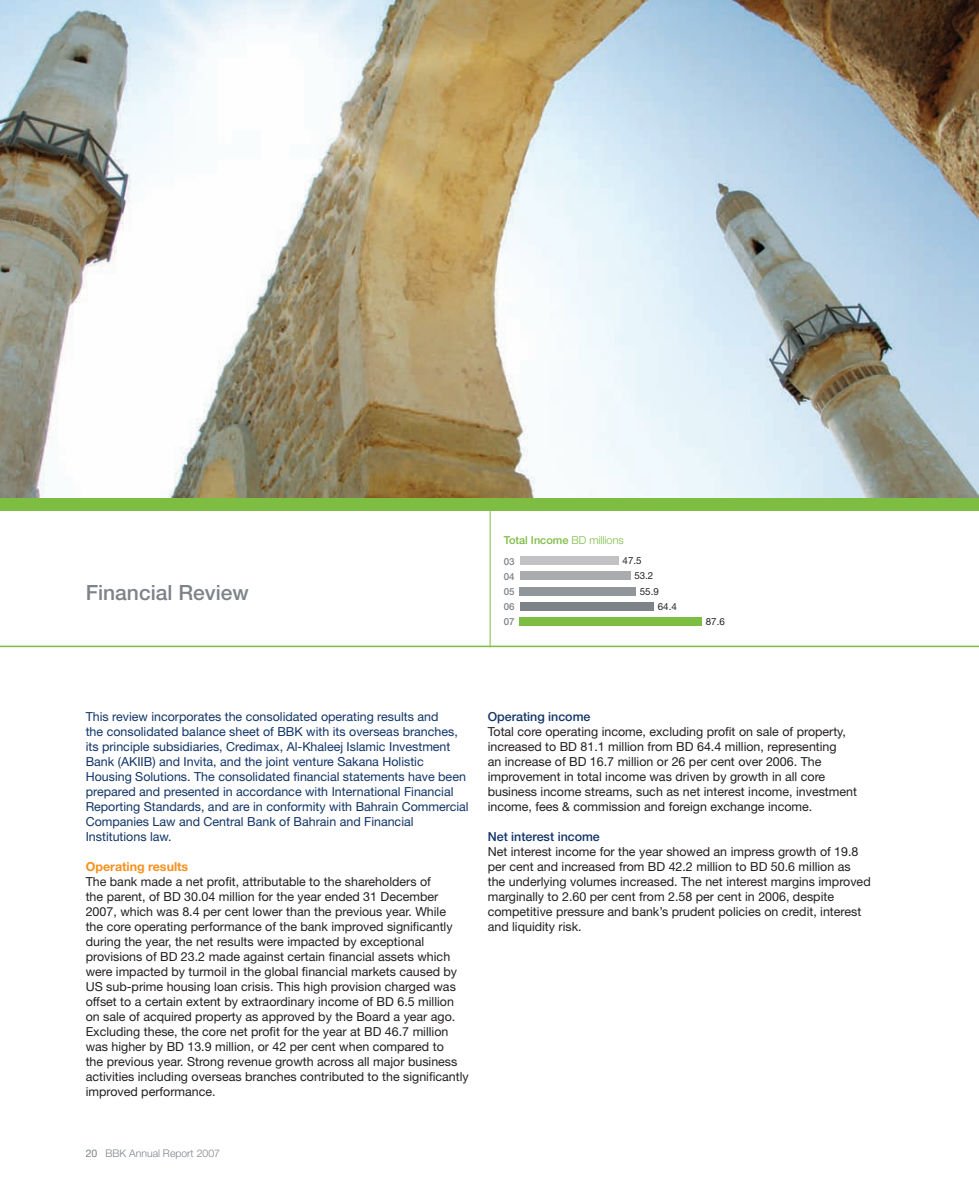
<style>
.page{position:relative;width:979px;height:1191px;background:#fff}
.page>*{position:absolute;margin:0;border:0;box-sizing:border-box;transform-origin:0 0}
.t1{font:500 21px "Helvetica Neue";color:#7d8389}
.t2{font:12.45px/15px "Helvetica Neue";color:#231f20}
.t3{font:12.45px/15px "Helvetica Neue";color:#113468}
.t4{font:500 12.45px "Helvetica Neue";color:#113468}
.t5{font:700 12.45px "Helvetica Neue";color:#f6911e}
.t6{font:500 10.95px "Helvetica Neue";color:#7cbd42}
.t7{font:300 10.5px "Helvetica Neue";color:#7d8389}
.t8{font:9.75px "Helvetica Neue";color:#231f20}
.t9{font:500 9.75px/15px "Helvetica Neue";color:#7d8389;text-align:justify}
.s1{font-weight:300}
.s2{font-weight:400}
</style>
<div class="page">
<img style="left:0;top:0;width:978px;height:498px">
<div style="left:0;top:498px;width:978px;height:13px;background:#7cbd42"></div>
<hr style="left:0;top:645px;width:978px;height:2px;background:#7cbd42">
<hr style="left:490px;top:498px;width:1px;height:149px;background:#7cbd42">
<div style="left:519px;top:556px;width:99px;height:9px;background:#c2c2c5"></div>
<div style="left:519px;top:571px;width:111px;height:9px;background:#a9abaf"></div>
<div style="left:519px;top:587px;width:117px;height:8px;background:#91969b"></div>
<div style="left:519px;top:602px;width:134px;height:8px;background:#7d8389"></div>
<div style="left:519px;top:617px;width:182px;height:8px;background:#7cbd42"></div>
<h1 class="t1" style="left:86px;top:579px;width:165px">Financial Review</h1>
<p class="t6" style="left:503px;top:533px;width:122px">Total Income <span class="s1">BD millions</span></p>
<p class="t9" style="left:503px;top:554px;width:12px">03<br>04<br>05<br>06<br>07</p>
<p class="t8" style="left:622px;top:555px;width:20px">47.5</p>
<p class="t8" style="left:634px;top:570px;width:20px">53.2</p>
<p class="t8" style="left:639px;top:585px;width:20px">55.9</p>
<p class="t8" style="left:657px;top:600px;width:20px">64.4</p>
<p class="t8" style="left:705px;top:616px;width:20px">87.6</p>
<p class="t3" style="left:86px;top:708px;width:384px">This review incorporates the consolidated operating results and<br>the consolidated balance sheet of BBK with its overseas branches, its principle subsidiaries, Credimax, Al-Khaleej Islamic Investment Bank (AKIIB) and Invita, and the joint venture Sakana Holistic Housing Solutions. The consolidated financial statements have been prepared and presented in accordance with International Financial Reporting Standards, and are in conformity with Bahrain Commercial Companies Law and Central Bank of Bahrain and Financial Institutions law.</p>
<p class="t5" style="left:86px;top:858px;width:104px">Operating results</p>
<p class="t2" style="left:86px;top:873px;width:384px">The bank made a net profit, attributable to the shareholders of<br>the parent, of BD 30.04 million for the year ended 31 December 2007, which was 8.4 per cent lower than the previous year. While<br>the core operating performance of the bank improved significantly during the year, the net results were impacted by exceptional provisions of BD 23.2 made against certain financial assets which were impacted by turmoil in the global financial markets caused by US sub-prime housing loan crisis. This high provision charged was offset to a certain extent by extraordinary income of BD 6.5 million on sale of acquired property as approved by the Board a year ago.<br>Excluding these, the core net profit for the year at BD 46.7 million was higher by BD 13.9 million, or 42 per cent when compared to<br>the previous year. Strong revenue growth across all major business activities including overseas branches contributed to the significantly improved performance.</p>
<p class="t4" style="left:487px;top:709px;width:104px">Operating income</p>
<p class="t2" style="left:487px;top:723px;width:371px">Total core operating income, excluding profit on sale of property, increased to BD 81.1 million from BD 64.4 million, representing<br>an increase of BD 16.7 million or 26 per cent over 2006. The improvement in total income was driven by growth in all core business income streams, such as net interest income, investment income, fees &amp; commission and foreign exchange income.</p>
<p class="t4" style="left:487px;top:829px;width:114px">Net interest income</p>
<p class="t2" style="left:487px;top:843px;width:384px">Net interest income for the year showed an impress growth of 19.8 per cent and increased from BD 42.2 million to BD 50.6 million as the underlying volumes increased. The net interest margins improved marginally to 2.60 per cent from 2.58 per cent in 2006, despite competitive pressure and bank’s prudent policies on credit, interest and liquidity risk.</p>
<p class="t7" style="left:86px;top:1147px;width:136px"><span class="s2">20</span> BBK Annual Report 2007</p>
</div>
